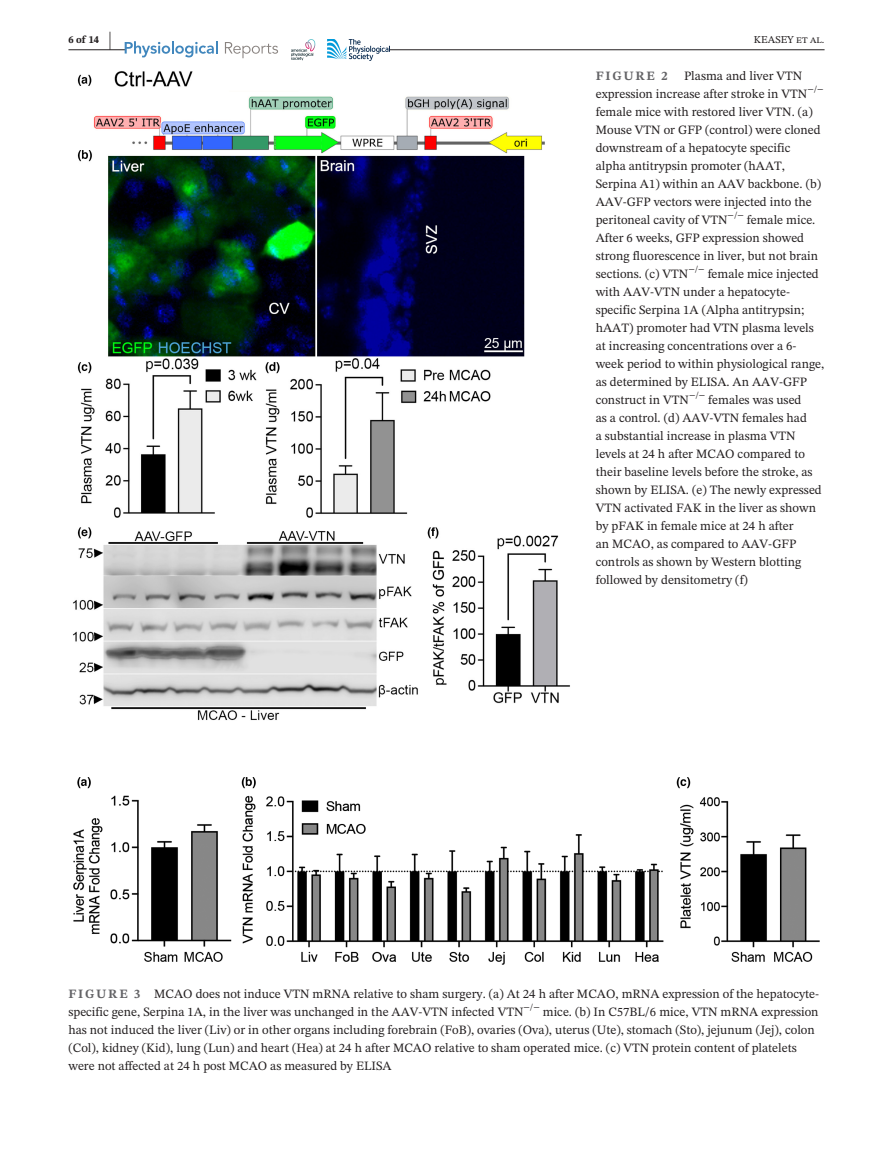
<style>
.page{position:relative;width:893px;height:1174px;background:#fff}
.page>*{position:absolute;margin:0;border:0;box-sizing:border-box;transform-origin:0 0}
.t1{font:12.75px/18px "STIX Two Text";color:#231f20}
.t2{font:700 12.75px "STIX Two Text";letter-spacing:.14em;color:#636366}
.t3{font:10.5px "STIX Two Text";color:#231f20}
.t4{font:700 10.5px "STIX Two Text";color:#231f20}
.t5{font:8.85px "STIX Two Text";color:#231f20}
.s1{font-size:21px}
.s2{font-weight:700;color:#636366}
</style>
<div class="page">
<hr style="left:68px;top:49px;width:756px;height:1px;background:#231f20">
<div style="left:125px;top:39px;width:264px;height:21px;background:#fff"></div>
<svg style="left:291px;top:39px;width:24px;height:21px"></svg>
<img style="left:328px;top:39px;width:61px;height:21px">
<svg style="left:125px;top:41px;width:93px;height:16px"></svg>
<svg style="left:225px;top:42px;width:53px;height:16px"></svg>
<img style="left:73px;top:71px;width:497px;height:649px">
<img style="left:73px;top:777px;width:747px;height:188px">
<p class="t4" style="left:68px;top:32px;width:44px">6 of 14 <span class="s1">|</span></p>
<p class="t3" style="left:754px;top:32px;width:72px">KEASEY et al.</p>
<p class="t2" style="left:596px;top:66px;width:73px">FIGURE 2</p>
<p class="t1" style="left:596px;top:66px;width:213px;text-indent:88px">Plasma and liver VTN expression increase after stroke in VTN</p>
<p class="t5" style="left:807px;top:83px;width:18px">−/−</p>
<p class="t1" style="left:596px;top:102px;width:227px">female mice with restored liver VTN. (a)<br>Mouse VTN or GFP (control) were cloned downstream of a hepatocyte specific alpha antitrypsin promoter (hAAT, Serpina A1) within an AAV backbone. (b)<br>AAV-GFP vectors were injected into the peritoneal cavity of VTN</p>
<p class="t5" style="left:728px;top:209px;width:18px">−/−</p>
<p class="t1" style="left:596px;top:210px;width:224px;text-indent:151px">female mice.<br>After 6 weeks, GFP expression showed strong fluorescence in liver, but not brain sections. (c) VTN</p>
<p class="t5" style="left:688px;top:263px;width:18px">−/−</p>
<p class="t1" style="left:596px;top:264px;width:230px;text-indent:112px">female mice injected with AAV-VTN under a hepatocyte&shy;specific Serpina 1A (Alpha antitrypsin; hAAT) promoter had VTN plasma levels at increasing concentrations over a 6- week period to within physiological range, as determined by ELISA. An AAV-GFP construct in VTN</p>
<p class="t5" style="left:689px;top:389px;width:18px">−/−</p>
<p class="t1" style="left:596px;top:390px;width:228px;text-indent:113px">females was used<br>as a control. (d) AAV-VTN females had<br>a substantial increase in plasma VTN levels at 24 h after MCAO compared to their baseline levels before the stroke, as shown by ELISA. (e) The newly expressed VTN activated FAK in the liver as shown by pFAK in female mice at 24 h after<br>an MCAO, as compared to AAV-GFP controls as shown by Western blotting followed by densitometry (f)</p>
<p class="t1" style="left:68px;top:984px;width:752px"><span class="s2">FIGURE 3</span> MCAO does not induce VTN mRNA relative to sham surgery. (a) At 24 h after MCAO, mRNA expression of the hepatocyte&shy;specific gene, Serpina 1A, in the liver was unchanged in the AAV-VTN infected VTN<sup>−/−</sup> mice. (b) In C57BL/6 mice, VTN mRNA expression has not induced the liver (Liv) or in other organs including forebrain (FoB), ovaries (Ova), uterus (Ute), stomach (Sto), jejunum (Jej), colon (Col), kidney (Kid), lung (Lun) and heart (Hea) at 24 h after MCAO relative to sham operated mice. (c) VTN protein content of platelets were not affected at 24 h post MCAO as measured by ELISA</p>
</div>
